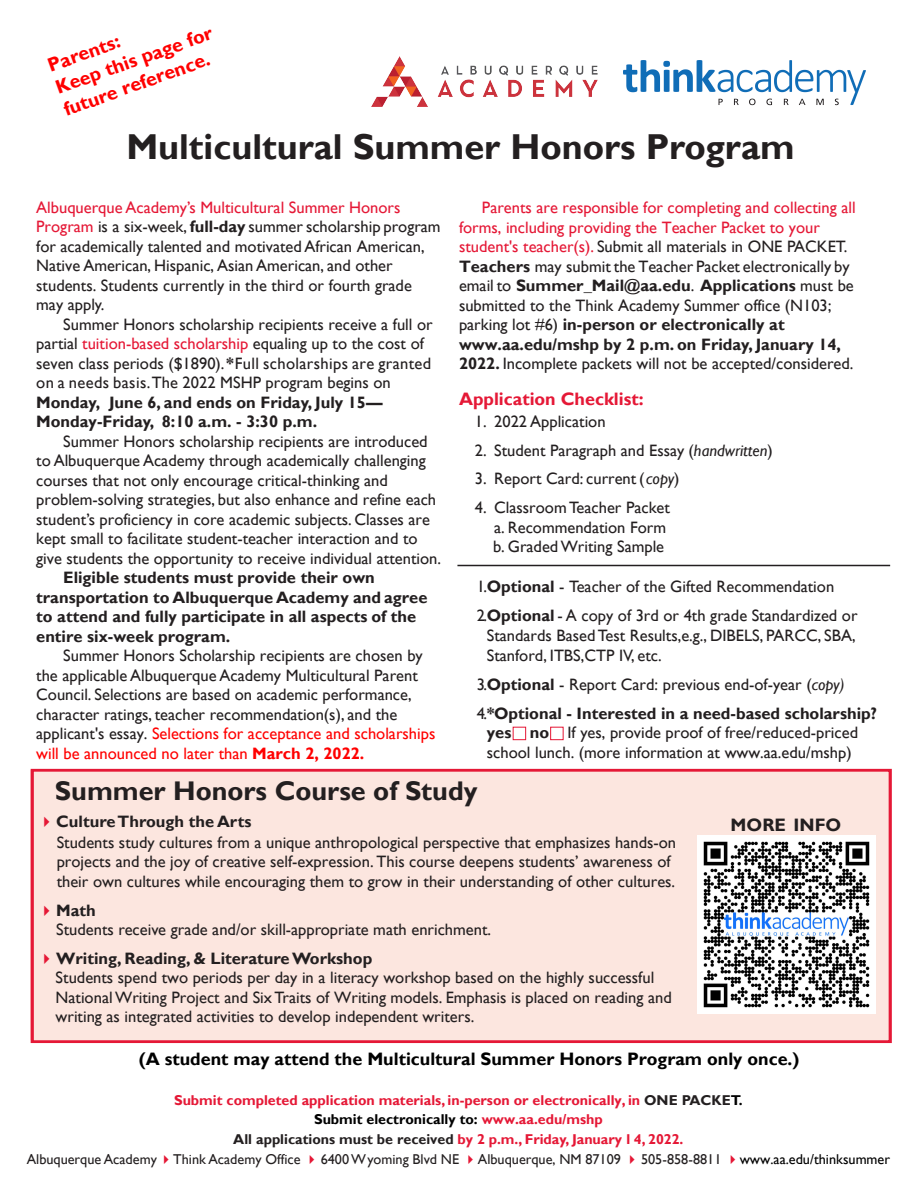
<style>
.page{position:relative;width:918px;height:1188px;background:#fff}
.page>*{position:absolute;margin:0;border:0;box-sizing:border-box;transform-origin:0 0}
.t1{font:700 36px "Gill Sans";color:#231f20}
.t2{font:700 27px "Gill Sans";color:#231f20}
.t3{font:700 19.5px/23.5px "Gill Sans";color:#f00}
.t4{font:700 18px "Gill Sans";color:#000}
.t5{font:700 18px "Gill Sans";color:#e51836}
.t6{font:700 18px "Gill Sans";color:#231f20}
.t7{font:16.5px/19.5px "Gill Sans";color:#231f20}
.t8{font:700 16.5px "Gill Sans";color:#231f20}
.t9{font:700 16.5px/29px "Gill Sans";color:#221e1f}
.t10{font:16.5px "Gill Sans";color:#f00}
.t11{font:16.5px/19.8px "Gill Sans";color:#221e1f}
.t12{font:16.5px "Gill Sans";letter-spacing:.025em;color:#231f20}
.t13{font:16.5px "Gill Sans";color:#e51836}
.t14{font:14.25px/20px "Gill Sans";color:#231f20;text-align:center}
.s1{color:#e51836}
.s2{font-weight:700}
.s3{color:#231f20}
.s4{font-style:italic}
.s5{font-weight:400;color:#231f20}
.s6{font-weight:400}
.s7{font-weight:400;font-style:italic}
.s8{font-weight:700;color:#e51836}
.s9{font-weight:700;color:#000}
.s10{color:#000}
</style>
<div class="page">
<div style="left:30px;top:770px;width:859px;height:270px;background:#fce6df"></div>
<div style="left:31px;top:769px;width:861px;height:274px;border:3px solid #e51836"></div>
<hr style="left:457px;top:565px;width:433px;height:1px;background:#231f20">
<img style="left:698px;top:836px;width:178px;height:178px">
<div style="left:513px;top:727px;width:13px;height:13px;border:1px solid #e51836"></div>
<div style="left:550px;top:727px;width:14px;height:13px;border:1px solid #e51836"></div>
<img style="left:623px;top:60px;width:242px;height:46px">
<img style="left:372px;top:57px;width:226px;height:49px">
<p class="t3" style="left:44px;top:55px;width:167px;rotate:-20deg">Parents:<br>Keep this page for future reference.</p>
<p class="t1" style="left:126px;top:125px;width:670px">Multicultural Summer Honors Program</p>
<p class="t13" style="left:36px;top:198px;width:366px">Albuquerque Academy’s Multicultural Summer Honors</p>
<p class="t7" style="left:36px;top:217px;width:406px"><span class="s1">Program</span> is a six-week, <span class="s2">full-day</span> summer scholarship program</p>
<p class="t7" style="left:36px;top:237px;width:390px">for academically talented and motivated African American,</p>
<p class="t7" style="left:36px;top:256px;width:358px">Native American, Hispanic, Asian American, and other</p>
<p class="t7" style="left:36px;top:276px;width:377px">students. Students currently in the third or fourth grade</p>
<p class="t7" style="left:36px;top:295px;width:70px">may apply.</p>
<p class="t7" style="left:63px;top:315px;width:371px">Summer Honors scholarship recipients receive a full or</p>
<p class="t7" style="left:36px;top:334px;width:389px">partial <span class="s1">tuition-based scholarship</span> equaling up to the cost of</p>
<p class="t12" style="left:36px;top:354px;width:397px">seven class periods ($1890). <span class="s2">*</span>Full scholarships are granted</p>
<p class="t7" style="left:36px;top:373px;width:356px">on a needs basis. The 2022 MSHP program begins on</p>
<p class="t8" style="left:36px;top:392px;width:348px">Monday, June 6, and ends on Friday, July 15—</p>
<p class="t8" style="left:36px;top:412px;width:282px">Monday-Friday, 8:10 a.m. - 3:30 p.m.</p>
<p class="t7" style="left:63px;top:432px;width:366px">Summer Honors scholarship recipients are introduced</p>
<p class="t7" style="left:36px;top:451px;width:391px">to Albuquerque Academy through academically challenging</p>
<p class="t7" style="left:36px;top:471px;width:353px">courses that not only encourage critical-thinking and</p>
<p class="t7" style="left:36px;top:490px;width:401px">problem-solving strategies, but also enhance and refine each</p>
<p class="t7" style="left:36px;top:510px;width:395px">student’s proficiency in core academic subjects. Classes are</p>
<p class="t7" style="left:36px;top:529px;width:383px">kept small to facilitate student-teacher interaction and to</p>
<p class="t7" style="left:36px;top:549px;width:406px">give students the opportunity to receive individual attention.</p>
<p class="t8" style="left:63px;top:568px;width:313px">Eligible students must provide their own</p>
<p class="t8" style="left:36px;top:587px;width:393px">transportation to Albuquerque Academy and agree</p>
<p class="t8" style="left:36px;top:607px;width:381px">to attend and fully participate in all aspects of the</p>
<p class="t8" style="left:36px;top:626px;width:196px">entire six-week program.</p>
<p class="t7" style="left:63px;top:646px;width:361px">Summer Honors Scholarship recipients are chosen by</p>
<p class="t7" style="left:36px;top:666px;width:383px">the applicable Albuquerque Academy Multicultural Parent</p>
<p class="t7" style="left:36px;top:685px;width:377px">Council. Selections are based on academic performance,</p>
<p class="t7" style="left:36px;top:705px;width:363px">character ratings, teacher recommendation(s), and the</p>
<p class="t10" style="left:36px;top:724px;width:401px"><span class="s3">applicant's essay.</span> Selections for acceptance and scholarships</p>
<p class="t10" style="left:36px;top:744px;width:330px">will be announced no later than <span class="s2">March 2</span><span class="s2">, 2022.</span></p>
<p class="t2" style="left:55px;top:774px;width:424px">Summer Honors Course of Study</p>
<p class="t8" style="left:38px;top:812px;width:215px"><span class="s1">✔</span>Culture Through the Arts</p>
<p class="t7" style="left:57px;top:833px;width:621px">Students study cultures from a unique anthropological perspective that emphasizes hands-on projects and the joy of creative self-expression. This course deepens students’ awareness of their own cultures while encouraging them to grow in their understanding of other cultures.</p>
<p class="t8" style="left:38px;top:900px;width:59px"><span class="s1">✔</span>Math</p>
<p class="t7" style="left:56px;top:920px;width:436px">Students receive grade and/or skill-appropriate math enrichment.</p>
<p class="t8" style="left:38px;top:948px;width:336px"><span class="s1">✔</span>Writing, Reading, &amp; Literature Workshop</p>
<p class="t7" style="left:56px;top:968px;width:618px">Students spend two periods per day in a literacy workshop based on the highly successful<br>National Writing Project and Six Traits of Writing models. Emphasis is placed on reading and writing as integrated activities to develop independent writers.</p>
<p class="t7" style="left:459px;top:198px;width:398px;text-indent:23px"><span class="s1">Parents are responsible for completing and collecting all forms, including providing the Teacher Packet to your student's teacher(s).</span> Submit all materials in ONE PACKET.<br><span class="s2">Teachers</span> may submit the Teacher Packet electronically by email to <span class="s2">Summer_Mail@aa.edu</span>. <span class="s2">Applications</span> must be submitted to the Think Academy Summer office (N103; parking lot #6) <span class="s2">in-person or electronically at </span><span class="s2">www.aa.edu/mshp</span> <span class="s2">by 2 p.m. on Friday, January 14, 2022.</span> Incomplete packets will not be accepted/considered.</p>
<p class="t5" style="left:459px;top:388px;width:186px">Application Checklist:</p>
<p class="t7" style="left:475px;top:412px;width:132px">1. 2022 Application</p>
<p class="t7" style="left:475px;top:441px;width:300px">2. Student Paragraph and Essay (<span class="s4">handwritten</span>)</p>
<p class="t7" style="left:475px;top:469px;width:206px">3. Report Card: current (<span class="s4">copy</span>)</p>
<p class="t7" style="left:493px;top:498px;width:179px;text-indent:-18px">4. Classroom Teacher Packet a. Recommendation Form b. Graded Writing Sample</p>
<p class="t7" style="left:477px;top:572px;width:382px;line-height:29px">1.<span class="s2">Optional</span> - Teacher of the Gifted Recommendation<br>2.<span class="s2">Optional</span> - A copy of 3rd or 4th grade Standardized or</p>
<p class="t7" style="left:487px;top:626px;width:370px">Standards Based Test Results,e.g., DIBELS, PARCC, SBA,<br>Stanford, ITBS,CTP IV, etc.</p>
<p class="t9" style="left:477px;top:670px;width:402px"><span class="s5">3.</span>Optional <span class="s6">- Report Card: previous end-of-year (</span><span class="s7">copy)<br></span><span class="s5">4.</span><span class="s3">*</span>Optional - Interested in a need-based scholarship?</p>
<p class="t11" style="left:487px;top:723px;width:373px"><span class="s2">yes no</span> If yes, provide proof of free/reduced-priced school lunch. (more information at www.aa.edu/mshp)</p>
<p class="t6" style="left:731px;top:814px;width:112px">MORE INFO</p>
<p class="t4" style="left:139px;top:1048px;width:662px">(A student may attend the Multicultural Summer Honors Program only once.)</p>
<p class="t14" style="left:27px;top:1090px;width:865px"><span class="s8">Submit completed application materials, in</span><span class="s8">-person or electronically</span><span class="s8">, in</span> <span class="s2">ONE PACKE</span><span class="s9">T.<br></span><span class="s9">Submit electronically to:</span> <span class="s8">www.aa.edu/mshp<br></span><span class="s2">All applications must be received</span> <span class="s8">by 2 p.m., Friday, January 1</span><span class="s8">4</span><span class="s8">, 202</span><span class="s8">2.<br></span>Albuquerque Academy <span class="s1">✔</span>Think Academy Office <span class="s1">✔</span>6400 Wyoming Blvd NE <span class="s1">✔</span> Albuquerque, NM 87109 <span class="s1">✔</span> 505-858-8811 <span class="s1">✔</span><span class="s10">www.aa.edu/thinksummer</span></p>
</div>
